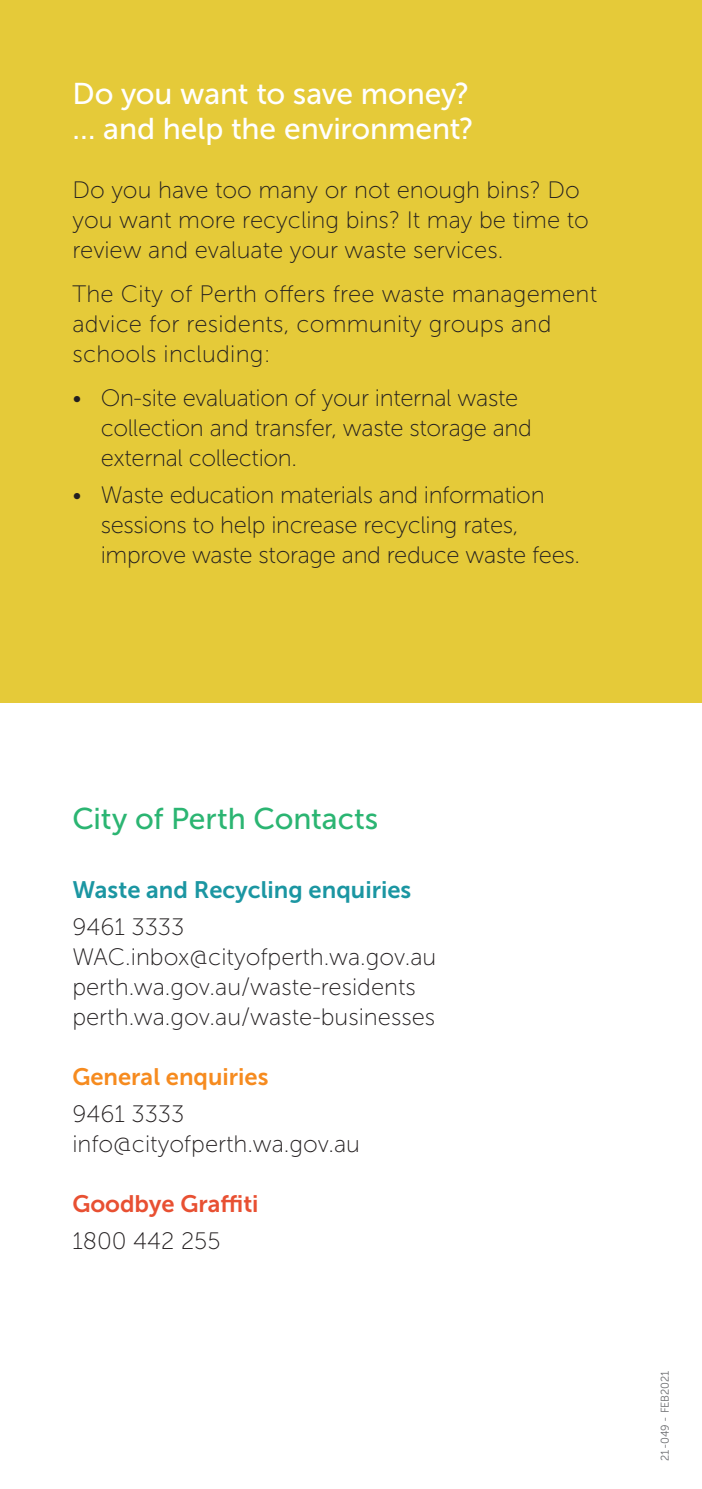
<style>
.page{position:relative;width:702px;height:1489px;background:#fff}
.page>*{position:absolute;margin:0;border:0;box-sizing:border-box;transform-origin:0 0}
.t1{font:30px/35px "Museo Sans 500";letter-spacing:-.005em;color:#fff}
.t2{font:30px "Museo Sans 500";letter-spacing:-.005em;color:#2bb572}
.Dates{font:23.75px/30px "Museo Sans 100";color:#231f20}
.Dates-2{font:23.75px "Museo Sans 700";color:#1b96a2}
.Dates-3{font:23.75px "Museo Sans 700";color:#f68b1f}
.Dates-4{font:23.75px "Museo Sans 700";color:#e85032}
.Dates-5{font:11.25px "Museo Sans 300";letter-spacing:-.01em;color:#6c6d70}
</style>
<div class="page">
<div style="left:0;top:0;width:702px;height:702px;background:#e5ca39"></div>
<h1 class="t1" style="left:72px;top:77px;width:403px">Do you want to save money? … and help the environment?</h1>
<p class="Dates" style="left:72px;top:175px;width:518px">Do you have too many or not enough bins? Do you want more recycling bins? It may be time to review and evaluate your waste services.</p>
<p class="Dates" style="left:72px;top:279px;width:526px">The City of Perth offers free waste management advice for residents, community groups and schools including:</p>
<p class="Dates" style="left:101px;top:383px;width:432px;text-indent:-28px">• On-site evaluation of your internal waste collection and transfer, waste storage and external collection.</p>
<p class="Dates" style="left:101px;top:480px;width:481px;text-indent:-28px">• Waste education materials and information sessions to help increase recycling rates, improve waste storage and reduce waste fees.</p>
<h1 class="t2" style="left:72px;top:802px;width:307px">City of Perth Contacts</h1>
<p class="Dates-2" style="left:72px;top:876px;width:340px">Waste and Recycling enquiries</p>
<p class="Dates" style="left:72px;top:912px;width:113px">9461 3333</p>
<p class="Dates" style="left:72px;top:942px;width:365px">WAC.inbox@cityofperth.wa.gov.au</p>
<p class="Dates" style="left:72px;top:972px;width:345px">perth.wa.gov.au/waste-residents</p>
<p class="Dates" style="left:72px;top:1002px;width:364px">perth.wa.gov.au/waste-businesses</p>
<p class="Dates-3" style="left:72px;top:1063px;width:198px">General enquiries</p>
<p class="Dates" style="left:72px;top:1099px;width:113px">9461 3333</p>
<p class="Dates" style="left:72px;top:1129px;width:289px">info@cityofperth.wa.gov.au</p>
<p class="Dates-4" style="left:72px;top:1190px;width:188px">Goodbye Graffiti</p>
<p class="Dates" style="left:72px;top:1226px;width:150px">1800 442 255</p>
<p class="Dates-5" style="left:659px;top:1460px;width:91px;rotate:-90deg">21-049 - FEB2021</p>
</div>
